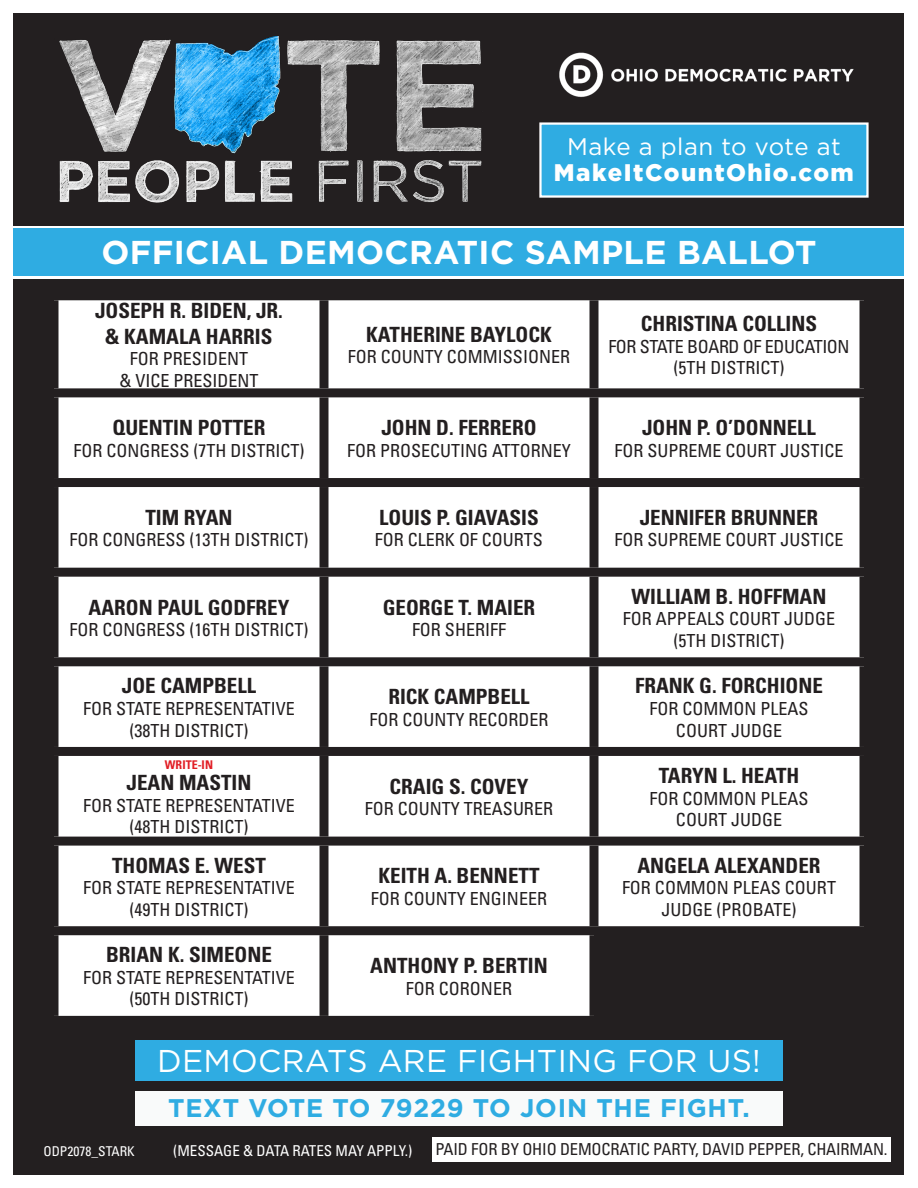
<style>
.page{position:relative;width:918px;height:1188px;background:#fff}
.page>*{position:absolute;margin:0;border:0;box-sizing:border-box;transform-origin:0 0}
.t1{font:700 33px "Gotham";letter-spacing:.01em;color:#fff}
.t2{font:31.5px "Gotham";letter-spacing:.01em;color:#fff}
.t3{font:700 25.5px "Gotham";letter-spacing:.03em;color:#2face2}
.t4{font:900 24px "Gotham";letter-spacing:.06em;color:#fff}
.t5{font:24px "Gotham";letter-spacing:.02em;color:#fff}
.Name_Bold_14pt{font:700 condensed 21px/25.2px "Univers";color:#231f20;text-align:center}
.Position_Title_12pt{font:condensed 18px/21.6px "Univers";color:#231f20;text-align:center}
.Position_Title_12pt-2{font:condensed 18px "Univers";letter-spacing:-.02em;color:#231f20}
.t6{font:condensed 16.5px "Univers";letter-spacing:-.01em;color:#231f20}
.t7{font:condensed 15px "Univers";color:#fff}
.t8{font:condensed 13.5px "Univers";color:#fff}
.Position_Title_16pt{font:700 condensed 12px "Univers";color:#e11e25}
</style>
<div class="page">
<div style="left:14px;top:14px;width:890px;height:212px;background:#231f20"></div>
<div style="left:14px;top:279px;width:890px;height:895px;background:#231f20"></div>
<img style="left:559px;top:52px;width:295px;height:45px">
<svg style="left:539px;top:122px;width:330px;height:76px;background:#3dafe0"></svg>
<div style="left:14px;top:229px;width:890px;height:47px;background:#2face2"></div>
<div style="left:135px;top:1041px;width:648px;height:40px;background:#2face2"></div>
<div style="left:135px;top:1092px;width:648px;height:34px;background:#f9fafa"></div>
<img style="left:59px;top:36px;width:423px;height:167px">
<div style="left:432px;top:1138px;width:459px;height:24px;background:#fff"></div>
<div style="left:58px;top:300px;width:802px;height:716px;background:#fff"></div>
<div style="left:594px;top:931px;width:270px;height:89px;background:#231f20"></div>
<div style="left:320px;top:300px;width:8px;height:88px;background:#231f20"></div>
<div style="left:590px;top:300px;width:8px;height:88px;background:#231f20"></div>
<div style="left:50px;top:388px;width:274px;height:9px;background:#231f20"></div>
<div style="left:324px;top:388px;width:270px;height:9px;background:#231f20"></div>
<div style="left:320px;top:397px;width:8px;height:81px;background:#231f20"></div>
<div style="left:594px;top:388px;width:274px;height:9px;background:#231f20"></div>
<div style="left:590px;top:397px;width:8px;height:81px;background:#231f20"></div>
<div style="left:50px;top:478px;width:274px;height:9px;background:#231f20"></div>
<div style="left:324px;top:478px;width:270px;height:9px;background:#231f20"></div>
<div style="left:320px;top:487px;width:8px;height:81px;background:#231f20"></div>
<div style="left:594px;top:478px;width:274px;height:9px;background:#231f20"></div>
<div style="left:590px;top:487px;width:8px;height:81px;background:#231f20"></div>
<div style="left:50px;top:568px;width:274px;height:9px;background:#231f20"></div>
<div style="left:324px;top:568px;width:270px;height:9px;background:#231f20"></div>
<div style="left:320px;top:577px;width:8px;height:80px;background:#231f20"></div>
<div style="left:594px;top:568px;width:274px;height:9px;background:#231f20"></div>
<div style="left:590px;top:577px;width:8px;height:80px;background:#231f20"></div>
<div style="left:50px;top:657px;width:274px;height:9px;background:#231f20"></div>
<div style="left:324px;top:657px;width:270px;height:9px;background:#231f20"></div>
<div style="left:320px;top:666px;width:8px;height:81px;background:#231f20"></div>
<div style="left:594px;top:657px;width:274px;height:9px;background:#231f20"></div>
<div style="left:590px;top:666px;width:8px;height:81px;background:#231f20"></div>
<div style="left:50px;top:747px;width:274px;height:9px;background:#231f20"></div>
<div style="left:324px;top:747px;width:270px;height:9px;background:#231f20"></div>
<div style="left:320px;top:756px;width:8px;height:81px;background:#231f20"></div>
<div style="left:594px;top:747px;width:274px;height:9px;background:#231f20"></div>
<div style="left:590px;top:756px;width:8px;height:81px;background:#231f20"></div>
<div style="left:50px;top:837px;width:274px;height:9px;background:#231f20"></div>
<div style="left:324px;top:837px;width:270px;height:9px;background:#231f20"></div>
<div style="left:320px;top:846px;width:8px;height:80px;background:#231f20"></div>
<div style="left:594px;top:837px;width:274px;height:9px;background:#231f20"></div>
<div style="left:590px;top:846px;width:8px;height:80px;background:#231f20"></div>
<div style="left:50px;top:926px;width:274px;height:9px;background:#231f20"></div>
<div style="left:324px;top:926px;width:270px;height:9px;background:#231f20"></div>
<div style="left:320px;top:935px;width:8px;height:81px;background:#231f20"></div>
<div style="left:594px;top:926px;width:274px;height:9px;background:#231f20"></div>
<div style="left:590px;top:935px;width:8px;height:81px;background:#231f20"></div>
<h3 class="t5" style="left:567px;top:131px;width:275px">Make a plan to vote at</h3>
<h3 class="t4" style="left:554px;top:158px;width:301px">MakeItCountOhio.com</h3>
<h1 class="t1" style="left:101px;top:230px;width:717px">OFFICIAL DEMOCRATIC SAMPLE BALLOT</h1>
<p class="Name_Bold_14pt" style="left:95px;top:298px;width:189px">JOSEPH R. BIDEN, JR. &amp; KAMALA HARRIS</p>
<p class="Position_Title_12pt" style="left:119px;top:348px;width:141px">FOR PRESIDENT<br>&amp; VICE PRESIDENT</p>
<p class="Name_Bold_14pt" style="left:113px;top:415px;width:154px">QUENTIN POTTER</p>
<p class="Position_Title_12pt" style="left:73px;top:439px;width:233px">FOR CONGRESS (7TH DISTRICT)</p>
<p class="Name_Bold_14pt" style="left:145px;top:505px;width:89px">TIM RYAN</p>
<p class="Position_Title_12pt" style="left:69px;top:529px;width:241px">FOR CONGRESS (13TH DISTRICT)</p>
<p class="Name_Bold_14pt" style="left:89px;top:594px;width:202px">AARON PAUL GODFREY</p>
<p class="Position_Title_12pt" style="left:69px;top:619px;width:241px">FOR CONGRESS (16TH DISTRICT)</p>
<p class="Name_Bold_14pt" style="left:122px;top:673px;width:136px">JOE CAMPBELL</p>
<p class="Position_Title_12pt" style="left:83px;top:698px;width:213px">FOR STATE REPRESENTATIVE (38TH DISTRICT)</p>
<p class="Position_Title_16pt" style="left:165px;top:757px;width:50px">WRITE-IN</p>
<p class="Name_Bold_14pt" style="left:127px;top:770px;width:126px">JEAN MASTIN</p>
<p class="Position_Title_12pt" style="left:83px;top:794px;width:213px">FOR STATE REPRESENTATIVE (48TH DISTRICT)</p>
<p class="Name_Bold_14pt" style="left:112px;top:853px;width:155px">THOMAS E. WEST</p>
<p class="Position_Title_12pt" style="left:83px;top:877px;width:213px">FOR STATE REPRESENTATIVE (49TH DISTRICT)</p>
<p class="Name_Bold_14pt" style="left:106px;top:942px;width:167px">BRIAN K. SIMEONE</p>
<p class="Position_Title_12pt" style="left:83px;top:966px;width:213px">FOR STATE REPRESENTATIVE (50TH DISTRICT)</p>
<p class="Name_Bold_14pt" style="left:366px;top:322px;width:187px">KATHERINE BAYLOCK</p>
<p class="Position_Title_12pt" style="left:348px;top:346px;width:224px">FOR COUNTY COMMISSIONER</p>
<p class="Name_Bold_14pt" style="left:381px;top:415px;width:157px">JOHN D. FERRERO</p>
<p class="Position_Title_12pt" style="left:347px;top:439px;width:225px">FOR PROSECUTING ATTORNEY</p>
<p class="Name_Bold_14pt" style="left:379px;top:505px;width:161px">LOUIS P. GIAVASIS</p>
<p class="Position_Title_12pt" style="left:375px;top:529px;width:170px">FOR CLERK OF COURTS</p>
<p class="Name_Bold_14pt" style="left:383px;top:594px;width:154px">GEORGE T. MAIER</p>
<p class="Position_Title_12pt" style="left:412px;top:619px;width:95px">FOR SHERIFF</p>
<p class="Name_Bold_14pt" style="left:388px;top:684px;width:143px">RICK CAMPBELL</p>
<p class="Position_Title_12pt" style="left:369px;top:708px;width:181px">FOR COUNTY RECORDER</p>
<p class="Name_Bold_14pt" style="left:390px;top:774px;width:140px">CRAIG S. COVEY</p>
<p class="Position_Title_12pt" style="left:365px;top:798px;width:190px">FOR COUNTY TREASURER</p>
<p class="Name_Bold_14pt" style="left:378px;top:863px;width:163px">KEITH A. BENNETT</p>
<p class="Position_Title_12pt" style="left:371px;top:888px;width:178px">FOR COUNTY ENGINEER</p>
<p class="Name_Bold_14pt" style="left:370px;top:953px;width:179px">ANTHONY P. BERTIN</p>
<p class="Position_Title_12pt" style="left:406px;top:977px;width:108px">FOR CORONER</p>
<p class="Name_Bold_14pt" style="left:641px;top:311px;width:178px">CHRISTINA COLLINS</p>
<p class="Position_Title_12pt-2" style="left:608px;top:335px;width:243px">FOR STATE BOARD OF EDUCATION</p>
<p class="Position_Title_12pt" style="left:673px;top:357px;width:113px">(5TH DISTRICT)</p>
<p class="Name_Bold_14pt" style="left:642px;top:415px;width:175px">JOHN P. O’DONNELL</p>
<p class="Position_Title_12pt" style="left:614px;top:439px;width:231px">FOR SUPREME COURT JUSTICE</p>
<p class="Name_Bold_14pt" style="left:640px;top:505px;width:180px">JENNIFER BRUNNER</p>
<p class="Position_Title_12pt" style="left:614px;top:529px;width:231px">FOR SUPREME COURT JUSTICE</p>
<p class="Name_Bold_14pt" style="left:632px;top:584px;width:196px">WILLIAM B. HOFFMAN</p>
<p class="Position_Title_12pt" style="left:623px;top:608px;width:214px">FOR APPEALS COURT JUDGE (5TH DISTRICT)</p>
<p class="Name_Bold_14pt" style="left:635px;top:673px;width:189px">FRANK G. FORCHIONE</p>
<p class="Position_Title_12pt" style="left:650px;top:698px;width:160px">FOR COMMON PLEAS<br>COURT JUDGE</p>
<p class="Name_Bold_14pt" style="left:659px;top:763px;width:142px">TARYN L. HEATH</p>
<p class="Position_Title_12pt" style="left:650px;top:787px;width:160px">FOR COMMON PLEAS<br>COURT JUDGE</p>
<p class="Name_Bold_14pt" style="left:637px;top:853px;width:185px">ANGELA ALEXANDER</p>
<p class="Position_Title_12pt" style="left:622px;top:877px;width:216px">FOR COMMON PLEAS COURT<br>JUDGE (PROBATE)</p>
<p class="t8" style="left:44px;top:1142px;width:93px">ODP2078_STARK</p>
<h2 class="t2" style="left:157px;top:1040px;width:605px">DEMOCRATS ARE FIGHTING FOR US!</h2>
<h3 class="t3" style="left:168px;top:1091px;width:583px">TEXT VOTE TO 79229 TO JOIN THE FIGHT.</h3>
<p class="t7" style="left:173px;top:1141px;width:241px">(MESSAGE &amp; DATA RATES MAY APPLY.)</p>
<p class="t6" style="left:435px;top:1139px;width:454px">PAID FOR BY OHIO DEMOCRATIC PARTY, DAVID PEPPER, CHAIRMAN.</p>
</div>
